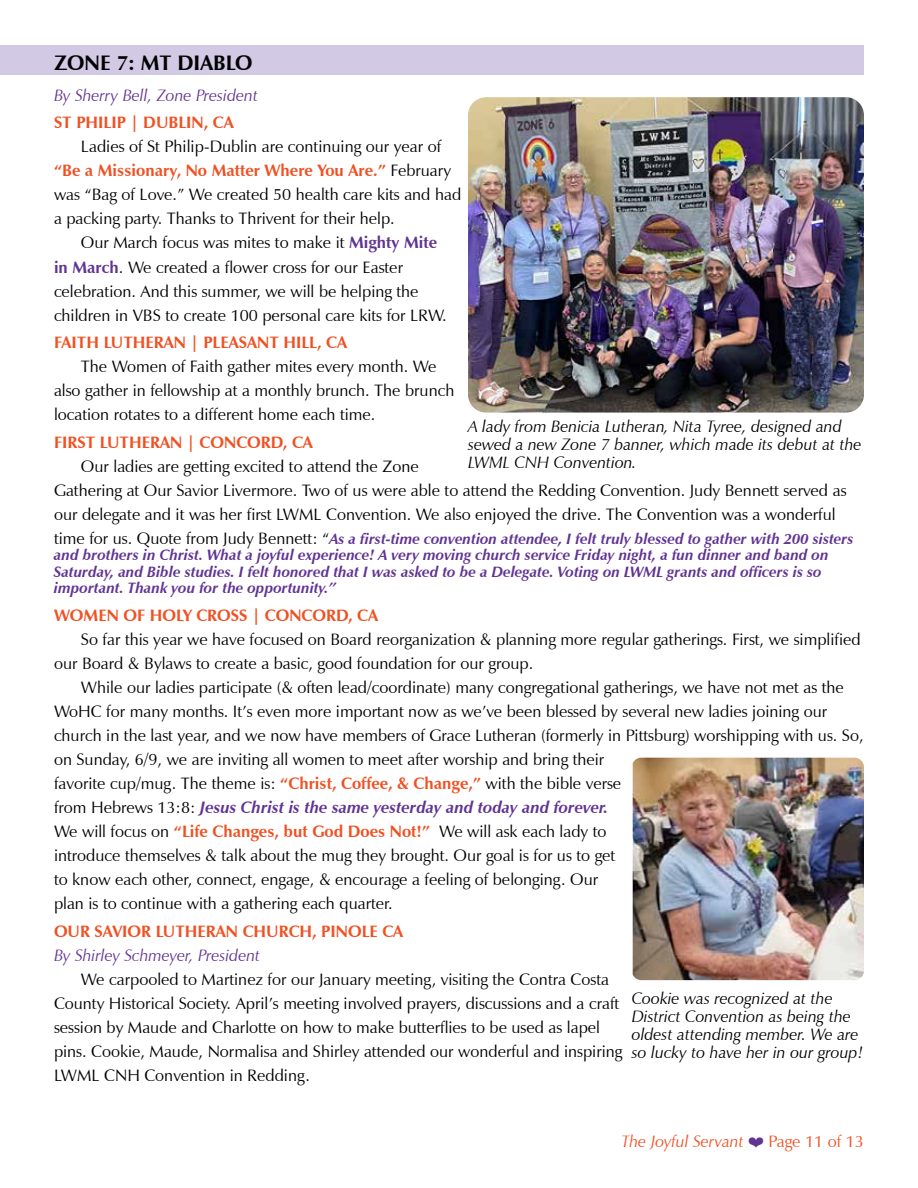
<style>
.page{position:relative;width:918px;height:1188px;background:#fff}
.page>*{position:absolute;margin:0;border:0;box-sizing:border-box;transform-origin:0 0}
.t1{font:700 21px "Zapf Humanist 601 BT";color:#000}
.t2{font:16.5px/24px "Zapf Humanist 601 BT";color:#000}
.t3{font:italic 16.5px/18px "Zapf Humanist 601 BT";color:#000}
.t4{font:700 16.5px "Zapf Humanist 601 BT";color:#f05123}
.t5{font:italic 16.5px "Zapf Humanist 601 BT";color:#613393}
.t6{font:italic 16.5px "Zapf Humanist 601 BT";color:#f05123}
.t7{font:16.5px "Zapf Humanist 601 BT";color:#f05123}
.t8{font:italic 700 15px/16.5px "Zapf Humanist 601 BT";color:#613393}
.s1{font-weight:700;color:#f05123}
.s2{font-weight:700;color:#613393}
.s3{font-weight:400;font-style:normal;font-size:16.5px;color:#000}
.s4{font-weight:700;font-style:italic;color:#613393}
</style>
<div class="page">
<div style="left:0;top:46px;width:864px;height:29px;background:#d2c9e4"></div>
<img style="left:468px;top:97px;width:396px;height:316px">
<img style="left:633px;top:758px;width:231px;height:222px">
<p class="t1" style="left:54px;top:50px;width:200px">ZONE 7: MT DIABLO</p>
<p class="t5" style="left:54px;top:85px;width:206px">By Sherry Bell, Zone President</p>
<p class="t4" style="left:54px;top:113px;width:181px">ST PHILIP | DUBLIN, CA</p>
<p class="t2" style="left:54px;top:135px;width:409px;text-indent:27px">Ladies of St Philip-Dublin are continuing our year of <span class="s1">“Be a Missionary, No Matter Where You Are.”</span> February was “Bag of Love.” We created 50 health care kits and had a packing party. Thanks to Thrivent for their help.</p>
<p class="t2" style="left:54px;top:231px;width:394px;text-indent:27px">Our March focus was mites to make it <span class="s2">Mighty Mite in March</span>. We created a flower cross for our Easter celebration. And this summer, we will be helping the children in VBS to create 100 personal care kits for LRW.</p>
<p class="t4" style="left:54px;top:332px;width:295px">FAITH LUTHERAN | PLEASANT HILL, CA</p>
<p class="t2" style="left:54px;top:355px;width:402px;text-indent:27px">The Women of Faith gather mites every month. We also gather in fellowship at a monthly brunch. The brunch location rotates to a different home each time.</p>
<p class="t4" style="left:54px;top:432px;width:260px">FIRST LUTHERAN | CONCORD, CA</p>
<p class="t2" style="left:54px;top:454px;width:794px;text-indent:27px">Our ladies are getting excited to attend the Zone<br>Gathering at Our Savior Livermore. Two of us were able to attend the Redding Convention. Judy Bennett served as our delegate and it was her first LWML Convention. We also enjoyed the drive. The Convention was a wonderful</p>
<p class="t8" style="left:54px;top:531px;width:801px"><span class="s3">time for us. Quote from Judy Bennett: “</span>As a first-time convention attendee, I felt truly blessed to gather with 200 sisters and brothers in Christ. What a joyful experience! A very moving church service Friday night, a fun dinner and band on Saturday, and Bible studies. I felt honored that I was asked to be a Delegate. Voting on LWML grants and officers is so important. Thank you for the opportunity.”</p>
<p class="t4" style="left:54px;top:605px;width:326px">WOMEN OF HOLY CROSS | CONCORD, CA</p>
<p class="t2" style="left:54px;top:628px;width:808px;text-indent:27px">So far this year we have focused on Board reorganization &amp; planning more regular gatherings. First, we simplified our Board &amp; Bylaws to create a basic, good foundation for our group.</p>
<p class="t2" style="left:54px;top:676px;width:811px;text-indent:27px">While our ladies participate (&amp; often lead/coordinate) many congregational gatherings, we have not met as the WoHC for many months. It’s even more important now as we’ve been blessed by several new ladies joining our church in the last year, and we now have members of Grace Lutheran (formerly in Pittsburg) worshipping with us. So, on Sunday, 6/9, we are inviting all women to meet after worship and bring their<br>favorite cup/mug. The theme is: <span class="s1">“Christ, Coffee, &amp; Change,”</span> with the bible verse<br>from Hebrews 13:8: <span class="s4">Jesus Christ is the same yesterday and today and forever.<br></span>We will focus on <span class="s1">“Life Changes, but God Does Not!”</span> We will ask each lady to<br>introduce themselves &amp; talk about the mug they brought. Our goal is for us to get<br>to know each other, connect, engage, &amp; encourage a feeling of belonging. Our<br>plan is to continue with a gathering each quarter.</p>
<p class="t4" style="left:54px;top:921px;width:351px">OUR SAVIOR LUTHERAN CHURCH, PINOLE CA</p>
<p class="t5" style="left:54px;top:945px;width:208px">By Shirley Schmeyer, President</p>
<p class="t2" style="left:54px;top:967px;width:570px;text-indent:27px">We carpooled to Martinez for our January meeting, visiting the Contra Costa County Historical Society. April’s meeting involved prayers, discussions and a craft session by Maude and Charlotte on how to make butterflies to be used as lapel pins. Cookie, Maude, Normalisa and Shirley attended our wonderful and inspiring LWML CNH Convention in Redding.</p>
<p class="t3" style="left:468px;top:417px;width:395px">A lady from Benicia Lutheran, Nita Tyree, designed and sewed a new Zone 7 banner, which made its debut at the<br>LWML CNH Convention.</p>
<p class="t3" style="left:632px;top:990px;width:233px">Cookie was recognized at the<br>District Convention as being the oldest attending member. We are so lucky to have her in our group!</p>
<p class="t6" style="left:621px;top:1131px;width:124px">The Joyful Servant</p>
<p class="t7" style="left:769px;top:1131px;width:97px">Page 11 of 13</p>
</div>
